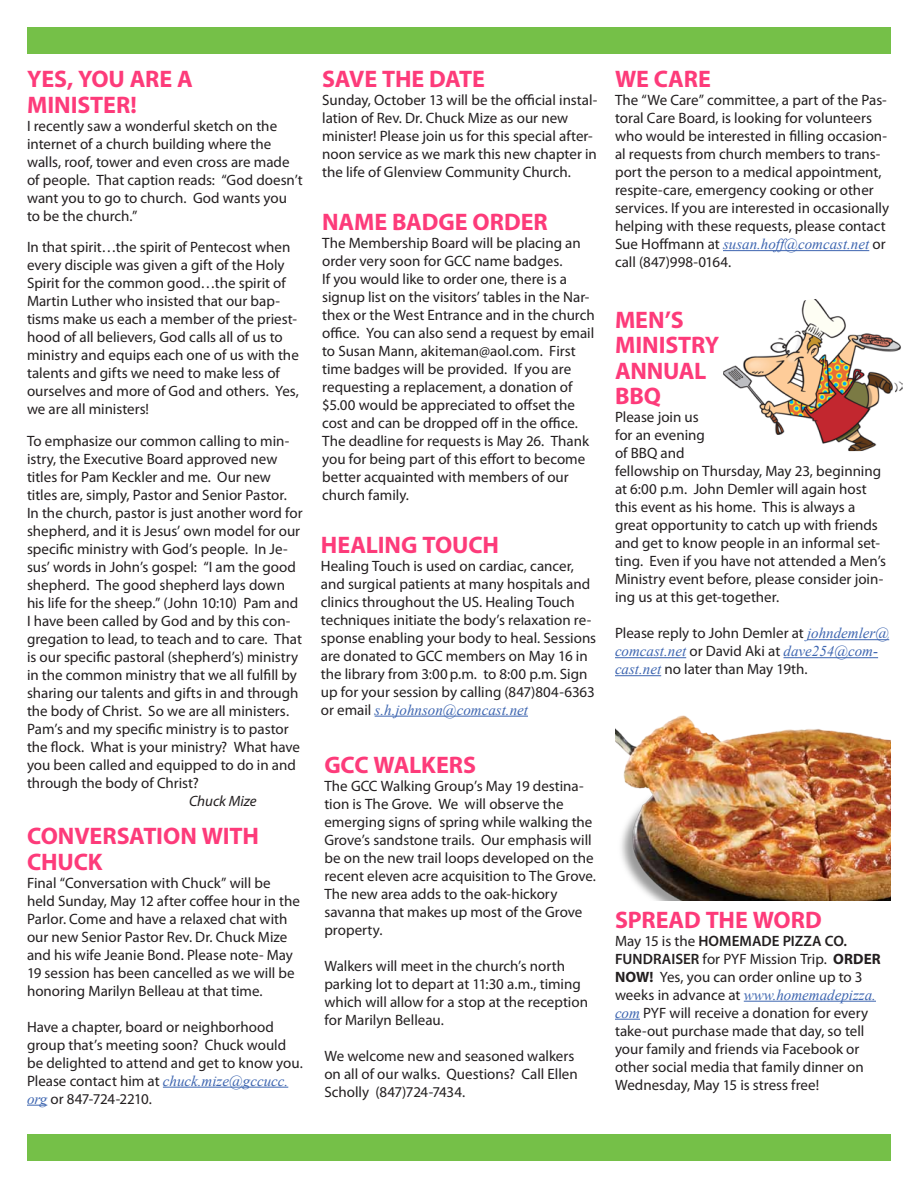
<style>
.page{position:relative;width:918px;height:1188px;background:#fff}
.page>*{position:absolute;margin:0;border:0;box-sizing:border-box;transform-origin:0 0}
.t1{font:700 24px/25.5px "Myriad Pro";letter-spacing:-.005em;color:#fd3b7a}
.t2{font:15px/18px "Myriad Pro";color:#231f20}
.t3{font:italic 15px "Myriad Pro";letter-spacing:-.005em;color:#231f20}
.s1{font-family:"Times New Roman";font-style:italic;color:#3d65b0}
.s2{font-weight:600}
.s3{font-weight:700}
</style>
<div class="page">
<div style="left:27px;top:27px;width:864px;height:27px;background:#75c048"></div>
<div style="left:27px;top:1134px;width:864px;height:27px;background:#75c048"></div>
<hr style="left:375px;top:716px;width:153px;height:1px;background:#3d65b0">
<hr style="left:744px;top:1001px;width:132px;height:1px;background:#3d65b0">
<svg style="left:615px;top:1019px;width:25px;height:1px"></svg>
<hr style="left:723px;top:250px;width:146px;height:1px;background:#3d65b0">
<hr style="left:163px;top:1087px;width:125px;height:1px;background:#3d65b0">
<svg style="left:27px;top:1105px;width:20px;height:1px"></svg>
<img style="left:723px;top:299px;width:180px;height:152px">
<hr style="left:807px;top:639px;width:82px;height:1px;background:#3d65b0">
<hr style="left:615px;top:657px;width:71px;height:1px;background:#3d65b0">
<hr style="left:784px;top:657px;width:94px;height:1px;background:#3d65b0">
<hr style="left:615px;top:675px;width:46px;height:1px;background:#3d65b0">
<img style="left:615px;top:715px;width:276px;height:185px">
<p class="t1" style="left:27px;top:65px;width:167px">YES, YOU ARE A</p>
<p class="t1" style="left:27px;top:91px;width:111px">MINISTER!</p>
<p class="t2" style="left:27px;top:116px;width:277px">I recently saw a wonderful sketch on the internet of a church building where the walls, roof, tower and even cross are made of people. That caption reads: “God doesn’t want you to go to church. God wants you to be the church.”</p>
<p class="t2" style="left:27px;top:238px;width:274px">In that spirit…the spirit of Pentecost when every disciple was given a gift of the Holy Spirit for the common good…the spirit of Martin Luther who insisted that our bap&shy;tisms make us each a member of the priest&shy;hood of all believers, God calls all of us to ministry and equips each one of us with the talents and gifts we need to make less of ourselves and more of God and others. Yes, we are all ministers!</p>
<p class="t2" style="left:27px;top:431px;width:277px">To emphasize our common calling to min&shy;istry, the Executive Board approved new titles for Pam Keckler and me. Our new titles are, simply, Pastor and Senior Pastor.<br>In the church, pastor is just another word for shepherd, and it is Jesus’ own model for our specific ministry with God’s people. In Je&shy;sus’ words in John’s gospel: “I am the good shepherd. The good shepherd lays down his life for the sheep.” (John 10:10) Pam and I have been called by God and by this con&shy;gregation to lead, to teach and to care. That is our specific pastoral (shepherd’s) ministry in the common ministry that we all fulfill by sharing our talents and gifts in and through the body of Christ. So we are all ministers.<br>Pam’s and my specific ministry is to pastor the flock. What is your ministry? What have you been called and equipped to do in and through the body of Christ?</p>
<p class="t3" style="left:189px;top:791px;width:69px">Chuck Mize</p>
<p class="t1" style="left:27px;top:822px;width:234px">CONVERSATION WITH<br>CHUCK</p>
<p class="t2" style="left:27px;top:873px;width:275px">Final “Conversation with Chuck” will be held Sunday, May 12 after coffee hour in the Parlor. Come and have a relaxed chat with our new Senior Pastor Rev. Dr. Chuck Mize and his wife Jeanie Bond. Please note- May 19 session has been cancelled as we will be honoring Marilyn Belleau at that time.</p>
<p class="t2" style="left:27px;top:1017px;width:277px">Have a chapter, board or neighborhood group that’s meeting soon? Chuck would be delighted to attend and get to know you.<br>Please contact him at <span class="s1">chuck.mize@gccucc. org</span> or 847-724-2210.</p>
<p class="t1" style="left:322px;top:65px;width:164px">SAVE THE DATE</p>
<p class="t2" style="left:322px;top:91px;width:277px">Sunday, October 13 will be the official instal&shy;lation of Rev. Dr. Chuck Mize as our new minister! Please join us for this special after&shy;noon service as we mark this new chapter in the life of Glenview Community Church.</p>
<p class="t1" style="left:322px;top:209px;width:227px">NAME BADGE ORDER</p>
<p class="t2" style="left:322px;top:234px;width:274px">The Membership Board will be placing an order very soon for GCC name badges.<br>If you would like to order one, there is a signup list on the visitors’ tables in the Nar&shy;thex or the West Entrance and in the church office. You can also send a request by email to Susan Mann, akiteman@aol.com. First time badges will be provided. If you are requesting a replacement, a donation of $5.00 would be appreciated to offset the cost and can be dropped off in the office.<br>The deadline for requests is May 26. Thank you for being part of this effort to become better acquainted with members of our church family.</p>
<p class="t1" style="left:321px;top:531px;width:180px">HEALING TOUCH</p>
<p class="t2" style="left:321px;top:556px;width:277px">Healing Touch is used on cardiac, cancer, and surgical patients at many hospitals and clinics throughout the US. Healing Touch techniques initiate the body’s relaxation re&shy;sponse enabling your body to heal. Sessions are donated to GCC members on May 16 in the library from 3:00p.m. to 8:00 p.m. Sign up for your session by calling (847)804-6363 or email <span class="s1">s.h.johnson@comcast.net</span></p>
<p class="t1" style="left:324px;top:751px;width:153px">GCC WALKERS</p>
<p class="t2" style="left:324px;top:776px;width:273px">The GCC Walking Group’s May 19 destina&shy;tion is The Grove. We will observe the emerging signs of spring while walking the Grove’s sandstone trails. Our emphasis will be on the new trail loops developed on the recent eleven acre acquisition to The Grove.<br>The new area adds to the oak-hickory savanna that makes up most of the Grove property.</p>
<p class="t2" style="left:324px;top:956px;width:265px">Walkers will meet in the church’s north parking lot to depart at 11:30 a.m., timing which will allow for a stop at the reception for Marilyn Belleau.</p>
<p class="t2" style="left:324px;top:1046px;width:255px">We welcome new and seasoned walkers on all of our walks. Questions? Call Ellen<br>Scholly (847)724-7434.</p>
<p class="t1" style="left:615px;top:65px;width:97px">WE CARE</p>
<p class="t2" style="left:615px;top:91px;width:276px">The “We Care” committee, a part of the Pas&shy;toral Care Board, is looking for volunteers who would be interested in filling occasion&shy;al requests from church members to trans&shy;port the person to a medical appointment, respite-care, emergency cooking or other services. If you are interested in occasionally helping with these requests, please contact Sue Hoffmann at <span class="s1">susan.hoff@comcast.net</span> or call (847)998-0164.</p>
<p class="t1" style="left:615px;top:306px;width:106px">MEN’S<br>MINISTRY</p>
<p class="t1" style="left:615px;top:357px;width:93px">ANNUAL<br>BBQ</p>
<p class="t2" style="left:615px;top:408px;width:273px">Please join us<br>for an evening<br>of BBQ and<br>fellowship on Thursday, May 23, beginning at 6:00 p.m. John Demler will again host this event as his home. This is always a great opportunity to catch up with friends and get to know people in an informal set&shy;ting. Even if you have not attended a Men’s<br>Ministry event before, please consider join&shy;ing us at this get-together.</p>
<p class="t2" style="left:615px;top:624px;width:276px">Please reply to John Demler at <span class="s1">johndemler@ comcast.net</span> or David Aki at <span class="s1">dave254@com&shy;cast.net</span> no later than May 19th.</p>
<p class="t1" style="left:615px;top:906px;width:208px">SPREAD THE WORD</p>
<p class="t2" style="left:615px;top:931px;width:267px">May 15 is the <span class="s2">HOMEMADE PIZZA CO.<br>FUNDRAISER</span> for PYF Mission Trip. <span class="s3">ORDER NOW!</span> Yes, you can order online up to 3 weeks in advance at <span class="s1">www.homemadepizza. com</span> PYF will receive a donation for every take-out purchase made that day, so tell your family and friends via Facebook or other social media that family dinner on Wednesday, May 15 is stress free!</p>
</div>
